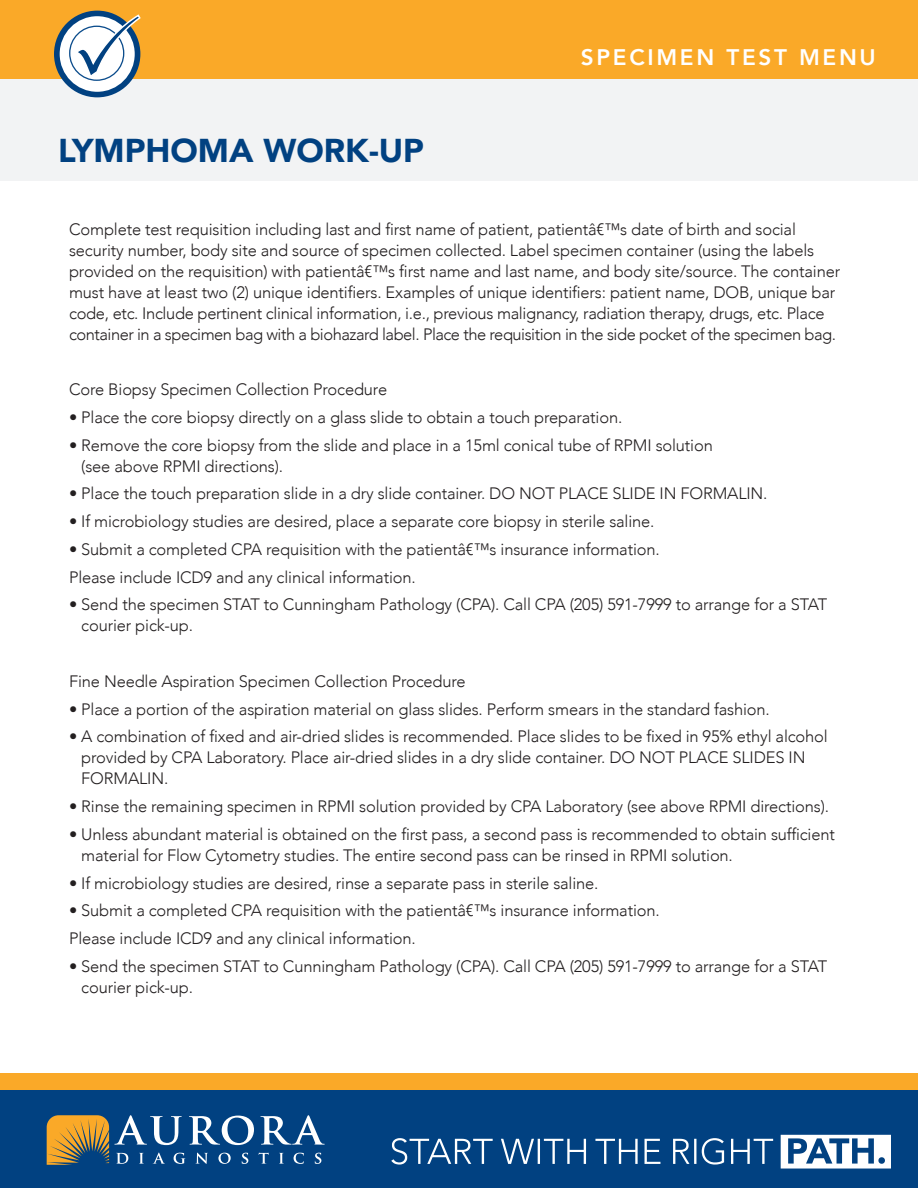
<style>
.page{position:relative;width:918px;height:1188px;background:#fff}
.page>*{position:absolute;margin:0;border:0;box-sizing:border-box;transform-origin:0 0}
.t1{font:900 33px "Avenir";color:#014181}
.t2{font:800 22.5px "Avenir";letter-spacing:.12em;color:#fff}
.t3{font:300 16.5px/21px "Avenir";letter-spacing:-.01em;color:#231f20}
</style>
<div class="page">
<div style="left:0;top:78px;width:918px;height:102px;background:#f2f3f4"></div>
<div style="left:0;top:0;width:918px;height:78px;background:#faa928"></div>
<div style="left:54px;top:11px;width:86px;height:86px;background:#014181;border-radius:50%"></div>
<div style="left:60px;top:16px;width:75px;height:76px;background:#fff;border-radius:50%"></div>
<svg style="left:73px;top:13px;width:69px;height:67px"></svg>
<div style="left:0;top:1074px;width:918px;height:17px;background:#faa928"></div>
<div style="left:0;top:1091px;width:918px;height:97px;background:#014181"></div>
<svg style="left:673px;top:1138px;width:100px;height:27px"></svg>
<svg style="left:595px;top:1139px;width:65px;height:25px"></svg>
<svg style="left:501px;top:1139px;width:85px;height:25px"></svg>
<svg style="left:391px;top:1138px;width:102px;height:27px"></svg>
<svg style="left:781px;top:1135px;width:110px;height:34px"></svg>
<svg style="left:47px;top:1115px;width:278px;height:50px"></svg>
<h1 class="t1" style="left:58px;top:122px;width:367px">LYMPHOMA WORK-UP</h1>
<h2 class="t2" style="left:581px;top:40px;width:297px">SPECIMEN TEST MENU</h2>
<p class="t3" style="left:69px;top:219px;width:773px">Complete test requisition including last and first name of patient, patientâ€™s date of birth and social security number, body site and source of specimen collected. Label specimen container (using the labels provided on the requisition) with patientâ€™s first name and last name, and body site/source. The container must have at least two (2) unique identifiers. Examples of unique identifiers: patient name, DOB, unique bar code, etc. Include pertinent clinical information, i.e., previous malignancy, radiation therapy, drugs, etc. Place container in a specimen bag with a biohazard label. Place the requisition in the side pocket of the specimen bag.</p>
<p class="t3" style="left:69px;top:379px;width:320px">Core Biopsy Specimen Collection Procedure</p>
<p class="t3" style="left:69px;top:407px;width:555px">• Place the core biopsy directly on a glass slide to obtain a touch preparation.</p>
<p class="t3" style="left:81px;top:435px;width:633px;text-indent:-12px">• Remove the core biopsy from the slide and place in a 15ml conical tube of RPMI solution (see above RPMI directions).</p>
<p class="t3" style="left:69px;top:483px;width:700px">• Place the touch preparation slide in a dry slide container. DO NOT PLACE SLIDE IN FORMALIN.</p>
<p class="t3" style="left:69px;top:511px;width:587px">• If microbiology studies are desired, place a separate core biopsy in sterile saline.</p>
<p class="t3" style="left:69px;top:539px;width:592px">• Submit a completed CPA requisition with the patientâ€™s insurance information.</p>
<p class="t3" style="left:69px;top:567px;width:348px">Please include ICD9 and any clinical information.</p>
<p class="t3" style="left:81px;top:594px;width:748px;text-indent:-12px">• Send the specimen STAT to Cunningham Pathology (CPA). Call CPA (205) 591-7999 to arrange for a STAT courier pick-up.</p>
<p class="t3" style="left:69px;top:671px;width:398px">Fine Needle Aspiration Specimen Collection Procedure</p>
<p class="t3" style="left:69px;top:699px;width:702px">• Place a portion of the aspiration material on glass slides. Perform smears in the standard fashion.</p>
<p class="t3" style="left:81px;top:726px;width:748px;text-indent:-12px">• A combination of fixed and air-dried slides is recommended. Place slides to be fixed in 95% ethyl alcohol provided by CPA Laboratory. Place air-dried slides in a dry slide container. DO NOT PLACE SLIDES IN<br>FORMALIN.</p>
<p class="t3" style="left:69px;top:796px;width:762px">• Rinse the remaining specimen in RPMI solution provided by CPA Laboratory (see above RPMI directions).</p>
<p class="t3" style="left:81px;top:824px;width:755px;text-indent:-12px">• Unless abundant material is obtained on the first pass, a second pass is recommended to obtain sufficient material for Flow Cytometry studies. The entire second pass can be rinsed in RPMI solution.</p>
<p class="t3" style="left:69px;top:873px;width:531px">• If microbiology studies are desired, rinse a separate pass in sterile saline.</p>
<p class="t3" style="left:69px;top:900px;width:592px">• Submit a completed CPA requisition with the patientâ€™s insurance information.</p>
<p class="t3" style="left:69px;top:928px;width:348px">Please include ICD9 and any clinical information.</p>
<p class="t3" style="left:81px;top:956px;width:748px;text-indent:-12px">• Send the specimen STAT to Cunningham Pathology (CPA). Call CPA (205) 591-7999 to arrange for a STAT courier pick-up.</p>
</div>
